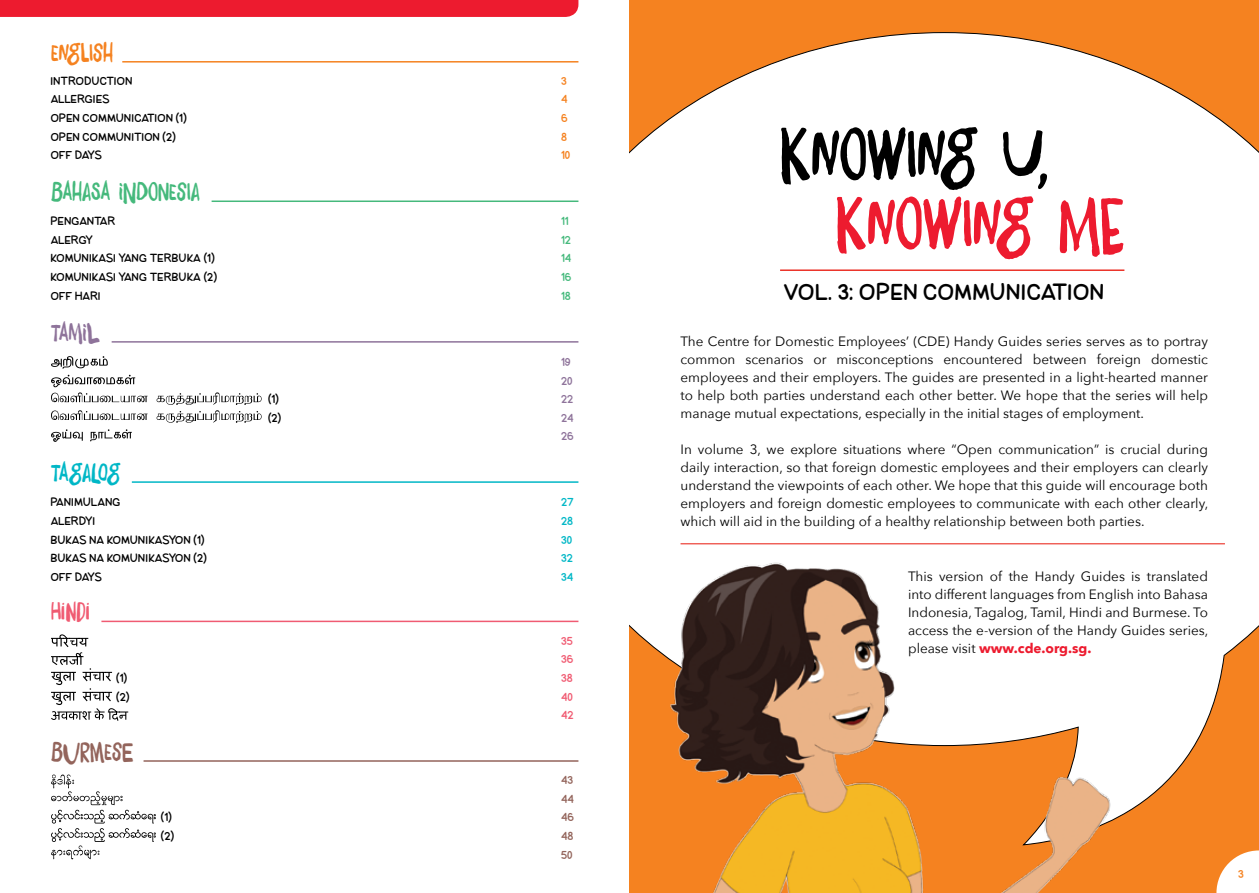
<style>
.page{position:relative;width:1259px;height:893px;background:#fff}
.page>*{position:absolute;margin:0;border:0;box-sizing:border-box;transform-origin:0 0}
.t1{font:66.6px "Daft Brush";color:#000}
.t2{font:66.6px "Daft Brush";color:#ed1b2f}
.t3{font:24px "Be Kind To The Earth";letter-spacing:.045em;color:#000}
.t4{font:24px "Daft Brush";color:#45b97c}
.t5{font:24px "Daft Brush";color:#f58220}
.t6{font:24px "Daft Brush";letter-spacing:-.015em;color:#00b7c6}
.t7{font:24px "Daft Brush";color:#93645b}
.t8{font:24px "Daft Brush";color:#8e739a}
.t9{font:24px "Daft Brush";color:#f05b72}
.t10{font:13.5px/18px "Avenir Next";color:#000;text-align:justify}
.t11{font:12px "Be Kind To The Earth";letter-spacing:.02em;color:#000}
.t12{font:12px "Be Kind To The Earth";letter-spacing:.045em;color:#000}
.t13{font:12px/18.6px "Be Kind To The Earth";color:#8e739a}
.t14{font:12px "Be Kind To The Earth";color:#00b7c6}
.t15{font:12px/18.6px "Be Kind To The Earth";color:#f05b72}
.t16{font:12px/18.6px "Be Kind To The Earth";color:#93645b}
.t17{font:12px "Be Kind To The Earth";color:#45b97c}
.t18{font:12px "Be Kind To The Earth";color:#f58220}
.s1{font-weight:700;color:#ed1b2f}
</style>
<div class="page">
<hr style="left:112px;top:341px;width:466px;height:2px;background:#8e739a">
<svg style="left:51px;top:410px;width:97px;height:10px"></svg>
<svg style="left:157px;top:392px;width:104px;height:31px"></svg>
<div style="left:629px;top:0;width:630px;height:893px;background:#f58220"></div>
<svg style="left:629px;top:32px;width:630px;height:789px;background:#fdf1e6"></svg>
<hr style="left:680px;top:543px;width:545px;height:1px;background:#eb3127">
<hr style="left:780px;top:269px;width:344px;height:2px;background:#eb3127">
<img style="left:650px;top:554px;width:463px;height:339px">
<svg style="left:1216px;top:850px;width:43px;height:43px"></svg>
<hr style="left:122px;top:61px;width:456px;height:2px;background:#f58220">
<hr style="left:212px;top:200px;width:366px;height:2px;background:#45b97c">
<hr style="left:132px;top:481px;width:446px;height:2px;background:#00b7c6">
<hr style="left:101px;top:621px;width:477px;height:1px;background:#f05b72">
<hr style="left:144px;top:760px;width:434px;height:2px;background:#93645b">
<div style="left:0;top:0;width:578px;height:17px;background:#ed1b2f"></div>
<svg style="left:51px;top:634px;width:77px;height:87px"></svg>
<svg style="left:51px;top:356px;width:57px;height:13px"></svg>
<svg style="left:51px;top:375px;width:97px;height:27px"></svg>
<svg style="left:51px;top:429px;width:32px;height:13px"></svg>
<svg style="left:90px;top:429px;width:42px;height:12px"></svg>
<svg style="left:51px;top:774px;width:105px;height:85px"></svg>
<h2 class="t5" style="left:51px;top:36px;width:64px">ENGLISH</h2>
<p class="t12" style="left:51px;top:73px;width:83px">INTRODUCTION</p>
<p class="t18" style="left:561px;top:73px;width:7px">3</p>
<p class="t11" style="left:51px;top:92px;width:60px">ALLERGIES</p>
<p class="t18" style="left:561px;top:92px;width:8px">4</p>
<p class="t12" style="left:51px;top:111px;width:138px">OPEN COMMUNICATION (1)</p>
<p class="t18" style="left:561px;top:111px;width:8px">6</p>
<p class="t12" style="left:51px;top:129px;width:127px">OPEN COMMUNITION (2)</p>
<p class="t18" style="left:561px;top:129px;width:7px">8</p>
<p class="t11" style="left:51px;top:148px;width:53px">OFF DAYS</p>
<p class="t18" style="left:561px;top:148px;width:11px">10</p>
<h2 class="t4" style="left:51px;top:176px;width:150px">BAHASA INDONESIA</h2>
<p class="t11" style="left:51px;top:214px;width:66px">PENGANTAR</p>
<p class="t17" style="left:561px;top:214px;width:9px">11</p>
<p class="t11" style="left:51px;top:232px;width:44px">ALERGY</p>
<p class="t17" style="left:561px;top:232px;width:11px">12</p>
<p class="t11" style="left:51px;top:251px;width:166px">KOMUNIKASI YANG TERBUKA (1)</p>
<p class="t17" style="left:561px;top:251px;width:12px">14</p>
<p class="t11" style="left:51px;top:270px;width:168px">KOMUNIKASI YANG TERBUKA (2)</p>
<p class="t17" style="left:561px;top:270px;width:12px">16</p>
<p class="t11" style="left:51px;top:288px;width:51px">OFF HARI</p>
<p class="t17" style="left:561px;top:288px;width:11px">18</p>
<h2 class="t8" style="left:51px;top:316px;width:50px">TAMIL</h2>
<h2 class="t6" style="left:51px;top:456px;width:71px">TAGALOG</h2>
<p class="t13" style="left:561px;top:352px;width:13px">19<br>20</p>
<p class="t11" style="left:268px;top:392px;width:12px">(1)</p>
<p class="t13" style="left:561px;top:389px;width:14px">22</p>
<p class="t11" style="left:268px;top:410px;width:15px">(2)</p>
<p class="t13" style="left:561px;top:408px;width:14px">24<br>26</p>
<p class="t11" style="left:51px;top:495px;width:71px">PANIMULANG</p>
<p class="t14" style="left:561px;top:495px;width:14px">27</p>
<p class="t11" style="left:51px;top:514px;width:45px">ALERDYI</p>
<p class="t14" style="left:561px;top:514px;width:13px">28</p>
<p class="t11" style="left:51px;top:532px;width:155px">BUKAS NA KOMUNIKASYON (1)</p>
<p class="t14" style="left:561px;top:532px;width:12px">30</p>
<p class="t11" style="left:51px;top:551px;width:158px">BUKAS NA KOMUNIKASYON (2)</p>
<p class="t14" style="left:561px;top:551px;width:13px">32</p>
<p class="t11" style="left:51px;top:570px;width:53px">OFF DAYS</p>
<p class="t14" style="left:561px;top:570px;width:14px">34</p>
<h2 class="t9" style="left:51px;top:596px;width:40px">HINDI</h2>
<p class="t15" style="left:561px;top:631px;width:14px">35<br>36</p>
<p class="t11" style="left:116px;top:671px;width:12px">(1)</p>
<p class="t15" style="left:561px;top:668px;width:13px">38</p>
<p class="t11" style="left:116px;top:689px;width:15px">(2)</p>
<p class="t15" style="left:561px;top:687px;width:14px">40<br>42</p>
<h2 class="t7" style="left:51px;top:735px;width:84px">BURMESE</h2>
<p class="t16" style="left:561px;top:770px;width:14px">43<br>44</p>
<p class="t11" style="left:161px;top:810px;width:12px">(1)</p>
<p class="t16" style="left:561px;top:808px;width:14px">46</p>
<p class="t11" style="left:161px;top:829px;width:15px">(2)</p>
<p class="t16" style="left:561px;top:826px;width:14px">48<br>50</p>
<h1 class="t1" style="left:780px;top:110px;width:270px">KNOWING U,</h1>
<h1 class="t2" style="left:836px;top:179px;width:290px">KNOWING ME</h1>
<h2 class="t3" style="left:784px;top:277px;width:321px">VOL. 3: OPEN COMMUNICATION</h2>
<p class="t10" style="left:680px;top:331px;width:529px">The Centre for Domestic Employees’ (CDE) Handy Guides series serves as to portray common scenarios or misconceptions encountered between foreign domestic employees and their employers. The guides are presented in a light-hearted manner to help both parties understand each other better. We hope that the series will help manage mutual expectations, especially in the initial stages of employment.</p>
<p class="t10" style="left:680px;top:439px;width:529px">In volume 3, we explore situations where “Open communication” is crucial during daily interaction, so that foreign domestic employees and their employers can clearly understand the viewpoints of each other. We hope that this guide will encourage both employers and foreign domestic employees to communicate with each other clearly, which will aid in the building of a healthy relationship between both parties.</p>
<p class="t10" style="left:908px;top:567px;width:302px">This version of the Handy Guides is translated into different languages from English into Bahasa Indonesia, Tagalog, Tamil, Hindi and Burmese. To access the e-version of the Handy Guides series, please visit <span class="s1">www.cde.org.sg.</span></p>
<p class="t18" style="left:1238px;top:867px;width:7px">3</p>
</div>
